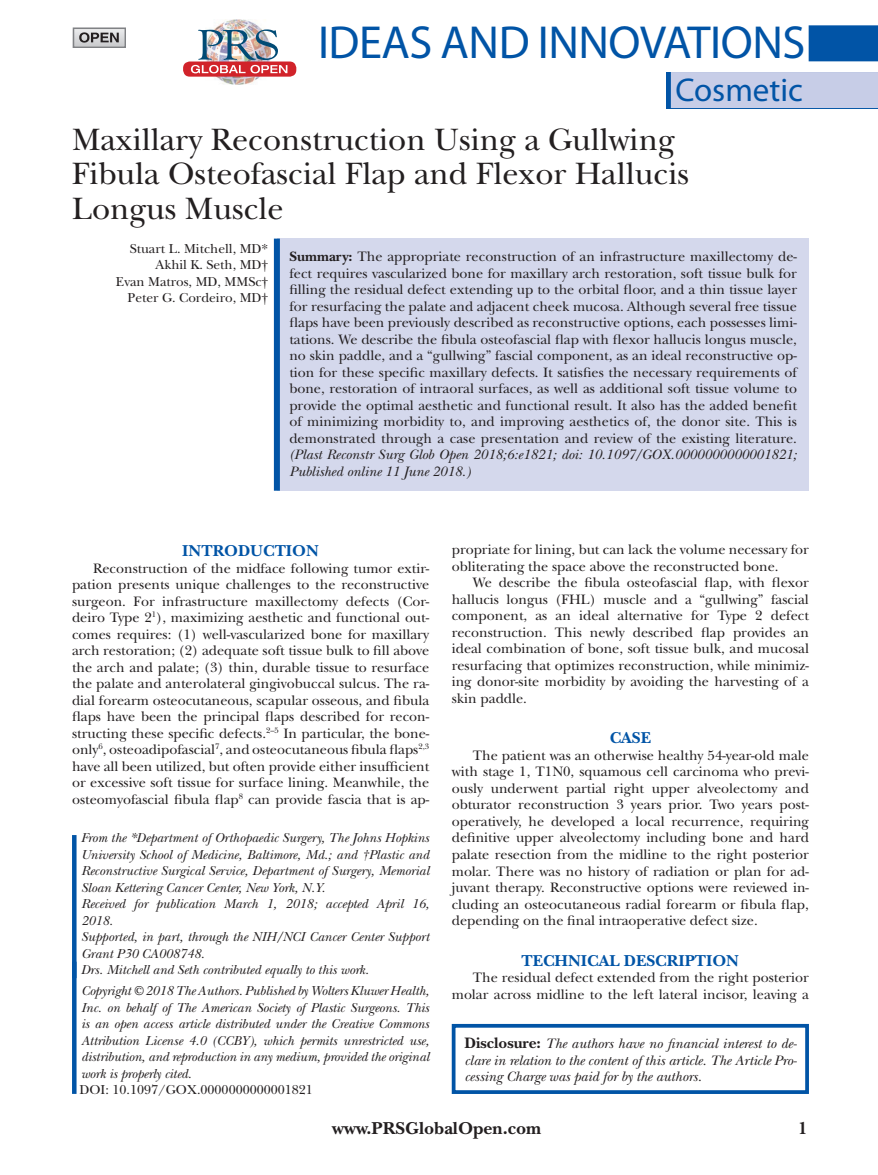
<style>
.page{position:relative;width:878px;height:1175px;background:#fff}
.page>*{position:absolute;margin:0;border:0;box-sizing:border-box;transform-origin:0 0}
.t1{font:46.5px "Myriad Pro";letter-spacing:-.01em;color:#0154a6}
.t2{font:33px "Myriad Pro";color:#0154a6}
.t3{font:32.25px/34.5px "New Baskerville";color:#231f20}
.t4{font:700 18px "New Baskerville";color:#231f20}
.t5{font:700 16.5px "New Baskerville";color:#0154a6}
.t6{font:14.25px/16.5px "New Baskerville";color:#231f20;text-align:justify}
.t7{font:italic 14.25px/16.5px "New Baskerville";color:#231f20}
.t8{font:italic 13.5px/16.5px "New Baskerville";color:#231f20}
.t9{font:13.5px/16.5px "New Baskerville";color:#231f20;text-align:right}
.s1{font-weight:700}
.s2{font-weight:700;font-style:normal;font-size:15.75px}
</style>
<div class="page">
<div style="left:73px;top:28px;width:52px;height:20px;border:2px solid #808285"></div>
<svg style="left:79px;top:32px;width:40px;height:11px"></svg>
<img style="left:214px;top:20px;width:48px;height:64px">
<svg style="left:183px;top:61px;width:113px;height:16px"></svg>
<img style="left:191px;top:29px;width:96px;height:44px">
<hr style="left:72px;top:835px;width:4px;height:143px;background:#0154a6">
<div style="left:277px;top:238px;width:531px;height:252px;background:#d4d8ec"></div>
<div style="left:274px;top:238px;width:6px;height:252px;background:#0154a6"></div>
<div style="left:452px;top:1024px;width:356px;height:70px;border:4px solid #0154a6"></div>
<div style="left:670px;top:72px;width:208px;height:36px;background:#c7cde7"></div>
<hr style="left:72px;top:961px;width:4px;height:132px;background:#0154a6">
<div style="left:808px;top:25px;width:70px;height:36px;background:#0154a6"></div>
<h1 class="t1" style="left:318px;top:14px;width:489px">IDEAS AND INNOVATIONS</h1>
<h2 class="t2" style="left:675px;top:69px;width:129px">COSMETIC</h2>
<h3 class="t3" style="left:72px;top:122px;width:618px">Maxillary Reconstruction Using a Gullwing<br>Fibula Osteofascial Flap and Flexor Hallucis<br>Longus Muscle</h3>
<p class="t9" style="left:116px;top:240px;width:154px">Stuart L. Mitchell, MD*<br>Akhil K. Seth, MD†<br>Evan Matros, MD, MMSc†<br>Peter G. Cordeiro, MD†</p>
<p class="t6" style="left:289px;top:248px;width:509px"><span class="s1">Summary:</span> The appropriate reconstruction of an infrastructure maxillectomy de&shy;fect requires vascularized bone for maxillary arch restoration, soft tissue bulk for filling the residual defect extending up to the orbital floor, and a thin tissue layer for resurfacing the palate and adjacent cheek mucosa. Although several free tissue flaps have been previously described as reconstructive options, each possesses limi&shy;tations. We describe the fibula osteofascial flap with flexor hallucis longus muscle, no skin paddle, and a “gullwing” fascial component, as an ideal reconstructive op&shy;tion for these specific maxillary defects. It satisfies the necessary requirements of bone, restoration of intraoral surfaces, as well as additional soft tissue volume to provide the optimal aesthetic and functional result. It also has the added benefit of minimizing morbidity to, and improving aesthetics of, the donor site. This is demonstrated through a case presentation and review of the existing literature.</p>
<p class="t7" style="left:289px;top:446px;width:509px">(Plast Reconstr Surg Glob Open 2018;6:e1821; doi: 10.1097/GOX.0000000000001821;<br>Published online 11 June 2018.)</p>
<p class="t5" style="left:182px;top:541px;width:138px">INTRODUCTION</p>
<p class="t6" style="left:72px;top:560px;width:359px;text-indent:21px">Reconstruction of the midface following tumor extir&shy;pation presents unique challenges to the reconstructive surgeon. For infrastructure maxillectomy defects (Cor&shy;deiro Type 2<sup>1</sup>), maximizing aesthetic and functional out&shy;comes requires: (1) well-vascularized bone for maxillary arch restoration; (2) adequate soft tissue bulk to fill above the arch and palate; (3) thin, durable tissue to resurface the palate and anterolateral gingivobuccal sulcus. The ra&shy;dial forearm osteocutaneous, scapular osseous, and fibula flaps have been the principal flaps described for recon&shy;structing these specific defects.<sup>2–5</sup> In particular, the bone&shy;only<sup>6</sup>, osteoadipofascial<sup>7</sup>, and osteocutaneous fibula flaps<sup>2,3 </sup>have all been utilized, but often provide either insufficient or excessive soft tissue for surface lining. Meanwhile, the osteomyofascial fibula flap<sup>8</sup> can provide fascia that is ap-</p>
<p class="t8" style="left:81px;top:830px;width:350px">From the *Department of Orthopaedic Surgery, The Johns Hopkins University School of Medicine, Baltimore, Md.; and †Plastic and Reconstructive Surgical Service, Department of Surgery, Memorial Sloan Kettering Cancer Center, New York, N.Y.<br>Received for publication March 1, 2018; accepted April 16, 2018.<br>Supported, in part, through the NIH/NCI Cancer Center Support Grant P30 CA008748.<br>Drs. Mitchell and Seth contributed equally to this work.</p>
<p class="t8" style="left:81px;top:982px;width:350px;text-align:justify">Copyright © 2018 The Authors. Published by Wolters Kluwer Health, Inc. on behalf of The American Society of Plastic Surgeons. This is an open access article distributed under the Creative Commons Attribution License 4.0 (CCBY), which permits unrestricted use, distribution, and reproduction in any medium, provided the original work is properly cited.</p>
<p class="t9" style="left:80px;top:1081px;width:235px">DOI: 10.1097/GOX.0000000000001821</p>
<p class="t6" style="left:451px;top:541px;width:359px">propriate for lining, but can lack the volume necessary for obliterating the space above the reconstructed bone.</p>
<p class="t6" style="left:451px;top:574px;width:359px;text-indent:21px">We describe the fibula osteofascial flap, with flexor hallucis longus (FHL) muscle and a “gullwing” fascial component, as an ideal alternative for Type 2 defect reconstruction. This newly described flap provides an ideal combination of bone, soft tissue bulk, and mucosal resurfacing that optimizes reconstruction, while minimiz&shy;ing donor-site morbidity by avoiding the harvesting of a skin paddle.</p>
<p class="t5" style="left:609px;top:728px;width:43px">CASE</p>
<p class="t6" style="left:451px;top:747px;width:359px;text-indent:21px">The patient was an otherwise healthy 54-year-old male with stage 1, T1N0, squamous cell carcinoma who previ&shy;ously underwent partial right upper alveolectomy and obturator reconstruction 3 years prior. Two years post&shy;operatively, he developed a local recurrence, requiring definitive upper alveolectomy including bone and hard palate resection from the midline to the right posterior molar. There was no history of radiation or plan for ad&shy;juvant therapy. Reconstructive options were reviewed in&shy;cluding an osteocutaneous radial forearm or fibula flap, depending on the final intraoperative defect size.</p>
<p class="t5" style="left:521px;top:950px;width:219px">TECHNICAL DESCRIPTION</p>
<p class="t6" style="left:451px;top:969px;width:359px;text-align:right">The residual defect extended from the right posterior molar across midline to the left lateral incisor, leaving a</p>
<p class="t7" style="left:464px;top:1035px;width:334px;text-align:justify"><span class="s2">Disclosure:</span> The authors have no financial interest to de&shy;clare in relation to the content of this article. The Article Pro&shy;cessing Charge was paid for by the authors.</p>
<p class="t4" style="left:332px;top:1118px;width:210px">www.PRSGlobalOpen.com</p>
<p class="t4" style="left:798px;top:1118px;width:11px">1</p>
</div>
